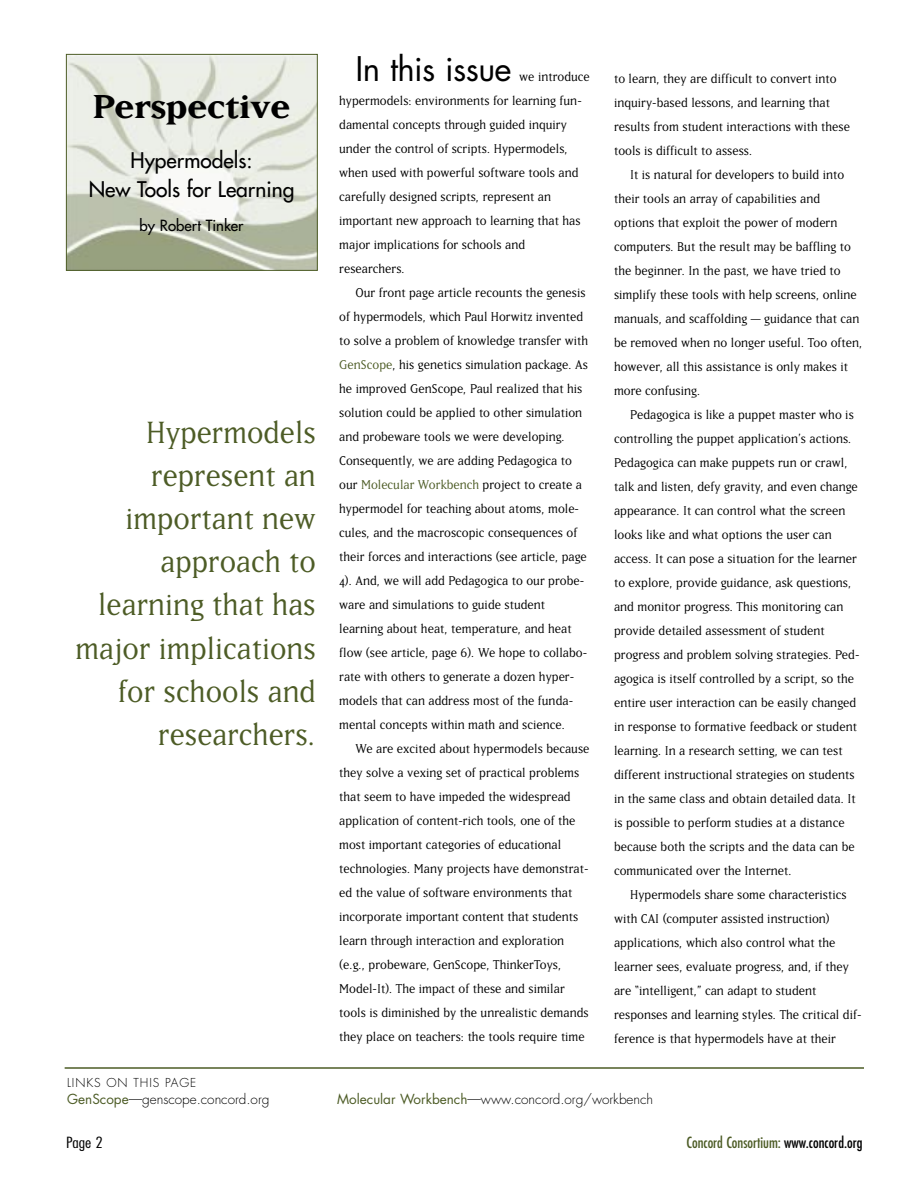
<style>
.page{position:relative;width:918px;height:1188px;background:#fff}
.page>*{position:absolute;margin:0;border:0;box-sizing:border-box;transform-origin:0 0}
.t1{font:700 39px "Matrix";color:#000;scale:1.1 1}
.t2{font:36px/43.2px "Matrix";color:#4d5c26;text-align:right}
.t3{font:33px "Futura";letter-spacing:-.02em;color:#000}
.t4{font:21px/28.7px "Futura";color:#000;text-align:center}
.t5{font:15px/24px "Matrix";color:#000}
.t6{font:condensed 15px "Futura";color:#4d5c26}
.t7{font:15px "Futura";color:#000}
.t8{font:300 condensed 15px "Futura";color:#000;scale:1.2 1}
.t9{font:300 13.5px "Futura";color:#000}
.t10{font:300 12px "Futura";letter-spacing:.075em;color:#000}
.s1{font-family:"Matrix";font-size:15px}
.s2{color:#4d5c26}
.s3{font-weight:400;color:#4d5c26}
.s4{color:#000}
</style>
<div class="page">
<hr style="left:65px;top:1067px;width:799px;height:2px;background:#4d5c26">
<img style="left:68px;top:56px;width:248px;height:213px">
<div style="left:66px;top:54px;width:252px;height:217px;border:1px solid #4d5c26"></div>
<h1 class="t1" style="left:93px;top:81px;width:181px">Perspective</h1>
<h3 class="t4" style="left:89px;top:147px;width:207px">Hypermodels:<br>New Tools for Learning</h3>
<p class="t7" style="left:140px;top:218px;width:105px">by Robert Tinker</p>
<h2 class="t2" style="left:76px;top:409px;width:242px">Hypermodels represent an important new approach to learning that has major implications for schools and researchers.</h2>
<h3 class="t3" style="left:355px;top:54px;width:236px">In this issue <span class="s1">we introduce</span></h3>
<p class="t5" style="left:339px;top:88px;width:244px">hypermodels: environments for learning fun&shy;damental concepts through guided inquiry under the control of scripts. Hypermodels, when used with powerful software tools and carefully designed scripts, represent an important new approach to learning that has major implications for schools and researchers.</p>
<p class="t5" style="left:339px;top:280px;width:250px;text-indent:16px">Our front page article recounts the genesis of hypermodels, which Paul Horwitz invented to solve a problem of knowledge transfer with <span class="s2">GenScope</span>, his genetics simulation package. As he improved GenScope, Paul realized that his solution could be applied to other simulation and probeware tools we were developing.<br>Consequently, we are adding Pedagogica to our <span class="s2">Molecular Workbench</span> project to create a hypermodel for teaching about atoms, mole&shy;cules, and the macroscopic consequences of their forces and interactions (see article, page 4). And, we will add Pedagogica to our probe&shy;ware and simulations to guide student learning about heat, temperature, and heat flow (see article, page 6). We hope to collabo&shy;rate with others to generate a dozen hyper&shy;models that can address most of the funda&shy;mental concepts within math and science.</p>
<p class="t5" style="left:339px;top:736px;width:252px;text-indent:16px">We are excited about hypermodels because they solve a vexing set of practical problems that seem to have impeded the widespread application of content-rich tools, one of the most important categories of educational technologies. Many projects have demonstrat&shy;ed the value of software environments that incorporate important content that students learn through interaction and exploration (e.g., probeware, GenScope, ThinkerToys, Model-It). The impact of these and similar tools is diminished by the unrealistic demands they place on teachers: the tools require time</p>
<p class="t5" style="left:614px;top:66px;width:237px">to learn, they are difficult to convert into inquiry-based lessons, and learning that results from student interactions with these tools is difficult to assess.</p>
<p class="t5" style="left:614px;top:162px;width:250px;text-indent:16px">It is natural for developers to build into their tools an array of capabilities and options that exploit the power of modern computers. But the result may be baffling to the beginner. In the past, we have tried to simplify these tools with help screens, online manuals, and scaffolding — guidance that can be removed when no longer useful. Too often, however, all this assistance is only makes it more confusing.</p>
<p class="t5" style="left:614px;top:402px;width:247px;text-indent:16px">Pedagogica is like a puppet master who is controlling the puppet application’s actions.<br>Pedagogica can make puppets run or crawl, talk and listen, defy gravity, and even change appearance. It can control what the screen looks like and what options the user can access. It can pose a situation for the learner to explore, provide guidance, ask questions, and monitor progress. This monitoring can provide detailed assessment of student progress and problem solving strategies. Ped&shy;agogica is itself controlled by a script, so the entire user interaction can be easily changed in response to formative feedback or student learning. In a research setting, we can test different instructional strategies on students in the same class and obtain detailed data. It is possible to perform studies at a distance because both the scripts and the data can be communicated over the Internet.</p>
<p class="t5" style="left:614px;top:882px;width:249px;text-indent:16px">Hypermodels share some characteristics with CAI (computer assisted instruction) applications, which also control what the learner sees, evaluate progress, and, if they are “intelligent,” can adapt to student responses and learning styles. The critical dif&shy;ference is that hypermodels have at their</p>
<p class="t10" style="left:67px;top:1077px;width:131px">LINKS ON THIS PAGE</p>
<p class="t9" style="left:67px;top:1093px;width:204px"><span class="s3">GenScope</span>—genscope.concord.org</p>
<p class="t9" style="left:337px;top:1093px;width:318px"><span class="s3">Molecular Workbench</span>—www.concord.org/workbench</p>
<p class="t8" style="left:66px;top:1136px;width:32px">Page 2</p>
<p class="t6" style="left:687px;top:1135px;width:178px">Concord Consortium: <span class="s4">www.concord.org</span></p>
</div>
